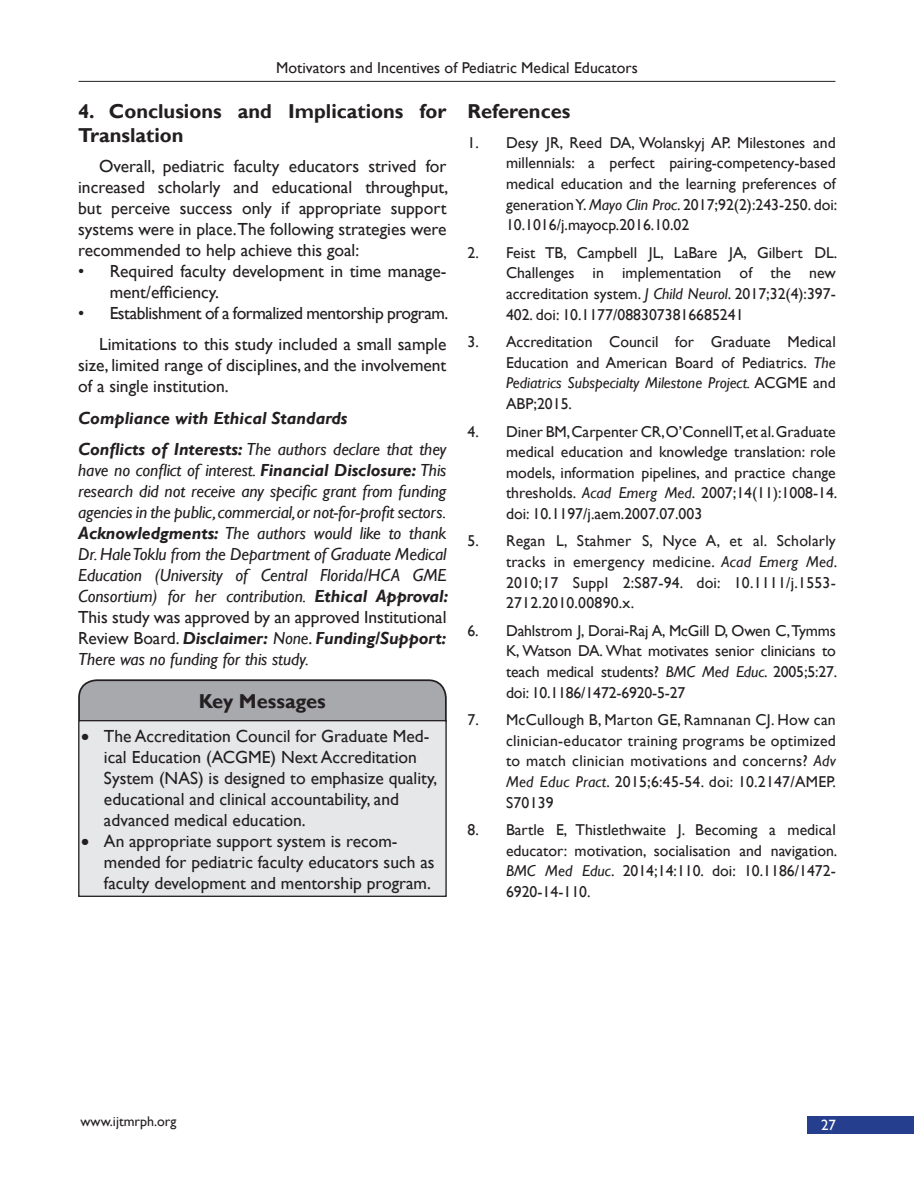
<style>
.page{position:relative;width:914px;height:1197px;background:#fff}
.page>*{position:absolute;margin:0;border:0;box-sizing:border-box;transform-origin:0 0}
.t1{font:700 20.12px/23.6px "Gill Sans";color:#231f20}
.TX{font:17.5px/21px "Gill Sans";color:#231f20;text-align:justify}
.TX_no_indent{font:italic 17.5px/21px "Gill Sans";letter-spacing:-.005em;color:#231f20;text-align:justify}
.L{font:17.5px/21px "Gill Sans";color:#231f20}
.LL{font:17.5px "Gill Sans";letter-spacing:-.025em;color:#231f20}
.t2{font:italic 700 17.5px "Gill Sans";color:#231f20}
.REF{font:15.75px/20.7px "Gill Sans";color:#231f20;text-align:justify}
.PG{font:14.88px "Gill Sans";color:#fff}
.RF_R{font:14px "Gill Sans";color:#231f20}
.s1{font-weight:700}
.s2{font-style:normal}
.s3{font-style:italic}
</style>
<div class="page">
<hr style="left:78px;top:81px;width:757px;height:1px;background:#231f20">
<div style="left:807px;top:1117px;width:105px;height:17px;background:#253f8e"></div>
<div style="left:808px;top:1117px;width:106px;height:17px;background:#253f8e"></div>
<svg style="left:78px;top:679px;width:369px;height:44px;background:#a3a3a7"></svg>
<div style="left:79px;top:721px;width:367px;height:175px;background:#e6e7e9"></div>
<div style="left:78px;top:720px;width:368px;height:177px;border:1px solid #231f20"></div>
<p class="REF" style="left:276px;top:58px;width:363px">Motivators and Incentives of Pediatric Medical Educators</p>
<h1 class="t1" style="left:78px;top:100px;width:370px">4. Conclusions and Implications for<br>Translation</h1>
<p class="TX" style="left:78px;top:156px;width:371px;text-indent:21px">Overall, pediatric faculty educators strived for increased scholarly and educational throughput, but perceive success only if appropriate support systems were in place.The following strategies were recommended to help achieve this goal:</p>
<p class="L" style="left:110px;top:261px;width:338px;text-indent:-32px">• Required faculty development in time manage&shy;ment/efficiency.</p>
<p class="LL" style="left:78px;top:303px;width:371px">• Establishment of a formalized mentorship program.</p>
<p class="TX" style="left:78px;top:334px;width:370px;text-indent:21px">Limitations to this study included a small sample size, limited range of disciplines, and the involvement of a single institution.</p>
<h2 class="t2" style="left:78px;top:408px;width:271px">Compliance with Ethical Standards</h2>
<p class="TX_no_indent" style="left:78px;top:439px;width:371px"><span class="s1">Conflicts of Interests:</span> The authors declare that they have no conflict of interest. <span class="s1">Financial Disclosure:</span> This research did not receive any specific grant from funding agencies in the public, commercial, or not-for-profit sectors.<br><span class="s1">Acknowledgments:</span> The authors would like to thank Dr.Hale Toklu from the Department of Graduate Medical Education (University of Central Florida/HCA GME Consortium) for her contribution. <span class="s1">Ethical Approval:<br></span><span class="s2">This study was approved by an approved Institutional Review Board.</span> <span class="s1">Disclaimer:</span> None<span class="s2">.</span> <span class="s1">Funding/Support:<br></span>There was no funding for this study.</p>
<p class="t1" style="left:199px;top:689px;width:128px">Key Messages</p>
<p class="TX" style="left:104px;top:726px;width:335px;text-align:left;text-indent:-23px">• The Accreditation Council for Graduate Med&shy;ical Education (ACGME) Next Accreditation System (NAS) is designed to emphasize quality, educational and clinical accountability, and advanced medical education.</p>
<p class="TX" style="left:104px;top:831px;width:332px;text-align:left;text-indent:-23px">• An appropriate support system is recom&shy;mended for pediatric faculty educators such as faculty development and mentorship program.</p>
<h1 class="t1" style="left:467px;top:100px;width:104px">References</h1>
<p class="REF" style="left:506px;top:132px;width:333px;text-indent:-38px">1. Desy JR, Reed DA, Wolanskyj AP. Milestones and millennials: a perfect pairing-competency-based medical education and the learning preferences of generation Y. <span class="s3">Mayo Clin Proc</span>. 2017;92(2):243-250. doi:<br>10.1016/j.mayocp.2016.10.02</p>
<p class="REF" style="left:506px;top:242px;width:333px;text-indent:-38px">2. Feist TB, Campbell JL, LaBare JA, Gilbert DL.<br>Challenges in implementation of the new accreditation system. <span class="s3">J Child Neurol</span>. 2017;32(4):397- 402. doi: 10.1177/0883073816685241</p>
<p class="REF" style="left:506px;top:332px;width:331px;text-indent:-38px">3. Accreditation Council for Graduate Medical Education and American Board of Pediatrics. <span class="s3">The Pediatrics Subspecialty Milestone Project.</span> ACGME and ABP;2015.</p>
<p class="REF" style="left:506px;top:421px;width:333px;text-indent:-38px">4. Diner BM, Carpenter CR, O’Connell T, et al. Graduate medical education and knowledge translation: role models, information pipelines, and practice change thresholds. <span class="s3">Acad Emerg Med</span>. 2007;14(11):1008-14. doi: 10.1197/j.aem.2007.07.003</p>
<p class="REF" style="left:506px;top:531px;width:333px;text-indent:-38px">5. Regan L, Stahmer S, Nyce A, et al. Scholarly tracks in emergency medicine. <span class="s3">Acad Emerg Med</span>.<br>2010;17 Suppl 2:S87-94. doi: 10.1111/j.1553- 2712.2010.00890.x.</p>
<p class="REF" style="left:506px;top:621px;width:333px;text-indent:-38px">6. Dahlstrom J, Dorai-Raj A, McGill D, Owen C, Tymms K, Watson DA. What motivates senior clinicians to teach medical students? <span class="s3">BMC Med Educ</span>. 2005;5:27. doi: 10.1186/1472-6920-5-27</p>
<p class="REF" style="left:506px;top:710px;width:331px;text-indent:-38px">7. McCullough B, Marton GE, Ramnanan CJ. How can clinician-educator training programs be optimized to match clinician motivations and concerns? <span class="s3">Adv Med Educ Pract</span>. 2015;6:45-54. doi: 10.2147/AMEP.<br>S70139</p>
<p class="REF" style="left:506px;top:820px;width:333px;text-indent:-38px">8. Bartle E, Thistlethwaite J. Becoming a medical educator: motivation, socialisation and navigation.<br><span class="s3">BMC Med Educ</span>. 2014;14:110. doi: 10.1186/1472- 6920-14-110.</p>
<p class="RF_R" style="left:80px;top:1114px;width:97px">www.ijtmrph.org</p>
<p class="PG" style="left:821px;top:1117px;width:16px">27</p>
</div>
